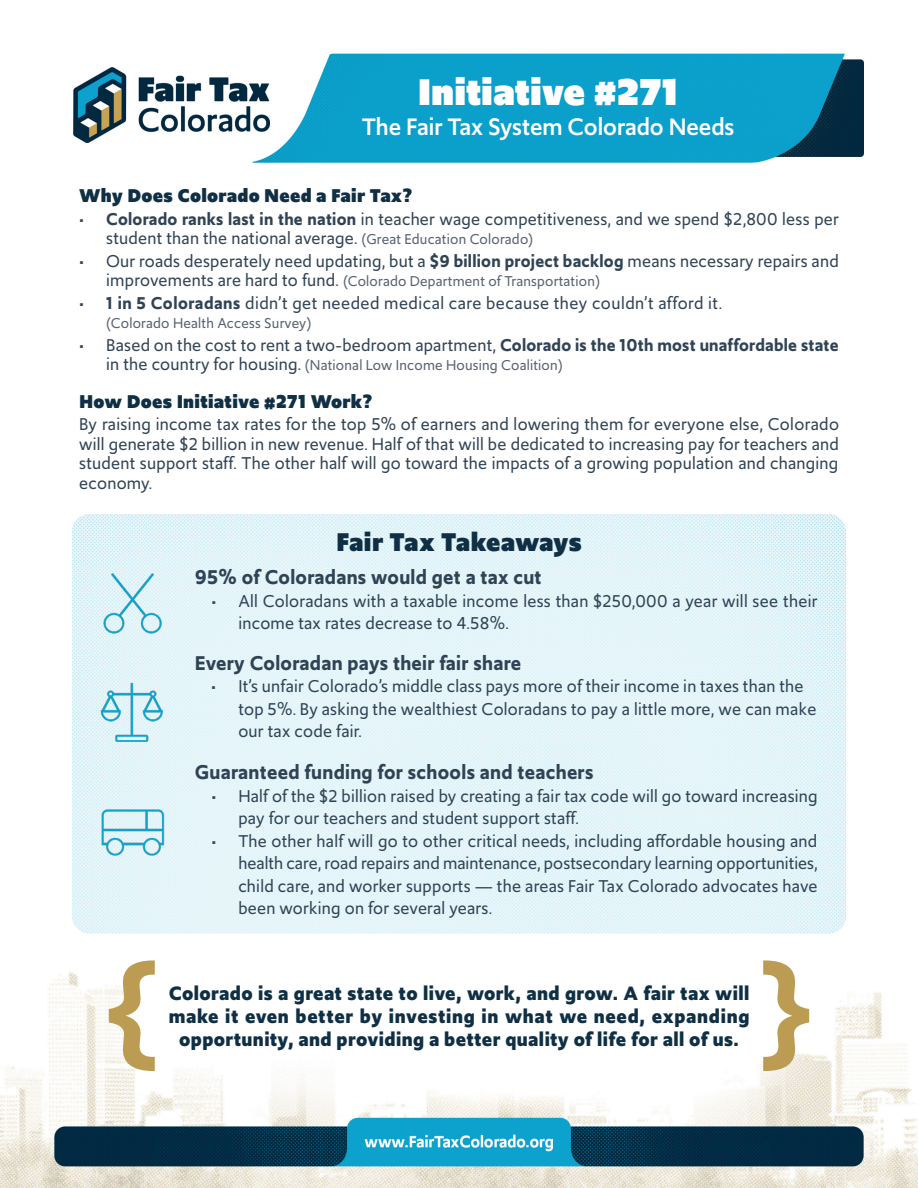
<style>
.page{position:relative;width:918px;height:1188px;background:#fff}
.page>*{position:absolute;margin:0;border:0;box-sizing:border-box;transform-origin:0 0}
.t1{font:600 118.05px "Upgrade";color:#bc9c52}
.t2{font:900 39px "Upgrade";color:#fff}
.Semibold{font:900 27px "Upgrade";letter-spacing:-.01em;color:#0f2f44}
.t3{font:500 25.05px "Upgrade";color:#fff}
.List_Level_1{font:600 21px "Upgrade";letter-spacing:.015em;color:#304355}
.Semibold-2{font:700 20.4px/23.2px "Upgrade";letter-spacing:.02em;color:#0f2f44}
.Semibold-3{font:900 19.5px "Upgrade";letter-spacing:.015em;color:#0f2f44}
.Semibold-4{font:18px/22.5px "Upgrade";letter-spacing:.015em;color:#304355}
.t4{font:15px "Upgrade";letter-spacing:.015em;color:#586273}
.s1{font-weight:600}
.s2{font-size:15px;color:#586273}
.s3{font-size:18px;color:#304355}
</style>
<div class="page">
<img style="left:0;top:53px;width:918px;height:1135px">
<img style="left:72px;top:514px;width:774px;height:420px">
<img style="left:100px;top:572px;width:76px;height:62px">
<img style="left:100px;top:808px;width:76px;height:48px">
<img style="left:100px;top:682px;width:76px;height:60px">
<p class="t2" style="left:418px;top:67px;width:262px">Initiative #271</p>
<p class="t3" style="left:362px;top:110px;width:374px">The Fair Tax System Colorado Needs</p>
<p class="Semibold-3" style="left:79px;top:183px;width:335px">Why Does Colorado Need a Fair Tax?</p>
<p class="Semibold-4" style="left:106px;top:209px;width:734px;line-height:19.5px;text-indent:-27px">• <span class="s1">Colorado ranks last in the nation</span> in teacher wage competitiveness, and we spend $2,800 less per student than the national average. <span class="s2">(Great Education Colorado)</span></p>
<p class="Semibold-4" style="left:79px;top:249px;width:761px">• Our roads desperately need updating, but a <span class="s1">$9 billion project backlog</span> means necessary repairs and</p>
<p class="t4" style="left:106px;top:271px;width:495px"><span class="s3">improvements are hard to fund.</span> (Colorado Department of Transportation)</p>
<p class="Semibold-4" style="left:79px;top:291px;width:644px">• <span class="s1">1 in 5 Coloradans</span> didn’t get needed medical care because they couldn’t afford it.</p>
<p class="t4" style="left:106px;top:313px;width:207px">(Colorado Health Access Survey)</p>
<p class="Semibold-4" style="left:79px;top:333px;width:761px">• Based on the cost to rent a two-bedroom apartment, <span class="s1">Colorado is the 10th most unaffordable state</span></p>
<p class="t4" style="left:106px;top:355px;width:458px"><span class="s3">in the country for housing.</span> (National Low Income Housing Coalition)</p>
<p class="Semibold-3" style="left:79px;top:388px;width:295px">How Does Initiative #271 Work?</p>
<p class="Semibold-4" style="left:79px;top:414px;width:761px;line-height:19.5px;text-align:justify">By raising income tax rates for the top 5% of earners and lowering them for everyone else, Colorado will generate $2 billion in new revenue. Half of that will be dedicated to increasing pay for teachers and student support staff. The other half will go toward the impacts of a growing population and changing economy.</p>
<p class="Semibold" style="left:336px;top:524px;width:247px">Fair Tax Takeaways</p>
<p class="List_Level_1" style="left:195px;top:563px;width:348px">95% of Coloradans would get a tax cut</p>
<p class="Semibold-4" style="left:238px;top:590px;width:581px;text-indent:-27px">• All Coloradans with a taxable income less than $250,000 a year will see their income tax rates decrease to 4.58%.</p>
<p class="List_Level_1" style="left:195px;top:649px;width:328px">Every Coloradan pays their fair share</p>
<p class="Semibold-4" style="left:238px;top:675px;width:580px;text-indent:-27px">• It’s unfair Colorado’s middle class pays more of their income in taxes than the top 5%. By asking the wealthiest Coloradans to pay a little more, we can make our tax code fair.</p>
<p class="List_Level_1" style="left:195px;top:758px;width:400px">Guaranteed funding for schools and teachers</p>
<p class="Semibold-4" style="left:238px;top:785px;width:581px;text-indent:-27px">• Half of the $2 billion raised by creating a fair tax code will go toward increasing pay for our teachers and student support staff.</p>
<p class="Semibold-4" style="left:238px;top:830px;width:581px;text-align:justify;text-indent:-27px">• The other half will go to other critical needs, including affordable housing and health care, road repairs and maintenance, postsecondary learning opportunities, child care, and worker supports — the areas Fair Tax Colorado advocates have been working on for several years.</p>
<p class="t1" style="left:102px;top:928px;width:59px">{</p>
<p class="Semibold-2" style="left:169px;top:982px;width:582px">Colorado is a great state to live, work, and grow. A fair tax will make it even better by investing in what we need, expanding</p>
<p class="Semibold-2" style="left:179px;top:1028px;width:561px">opportunity, and providing a better quality of life for all of us.</p>
<p class="t1" style="left:758px;top:928px;width:59px">}</p>
</div>
